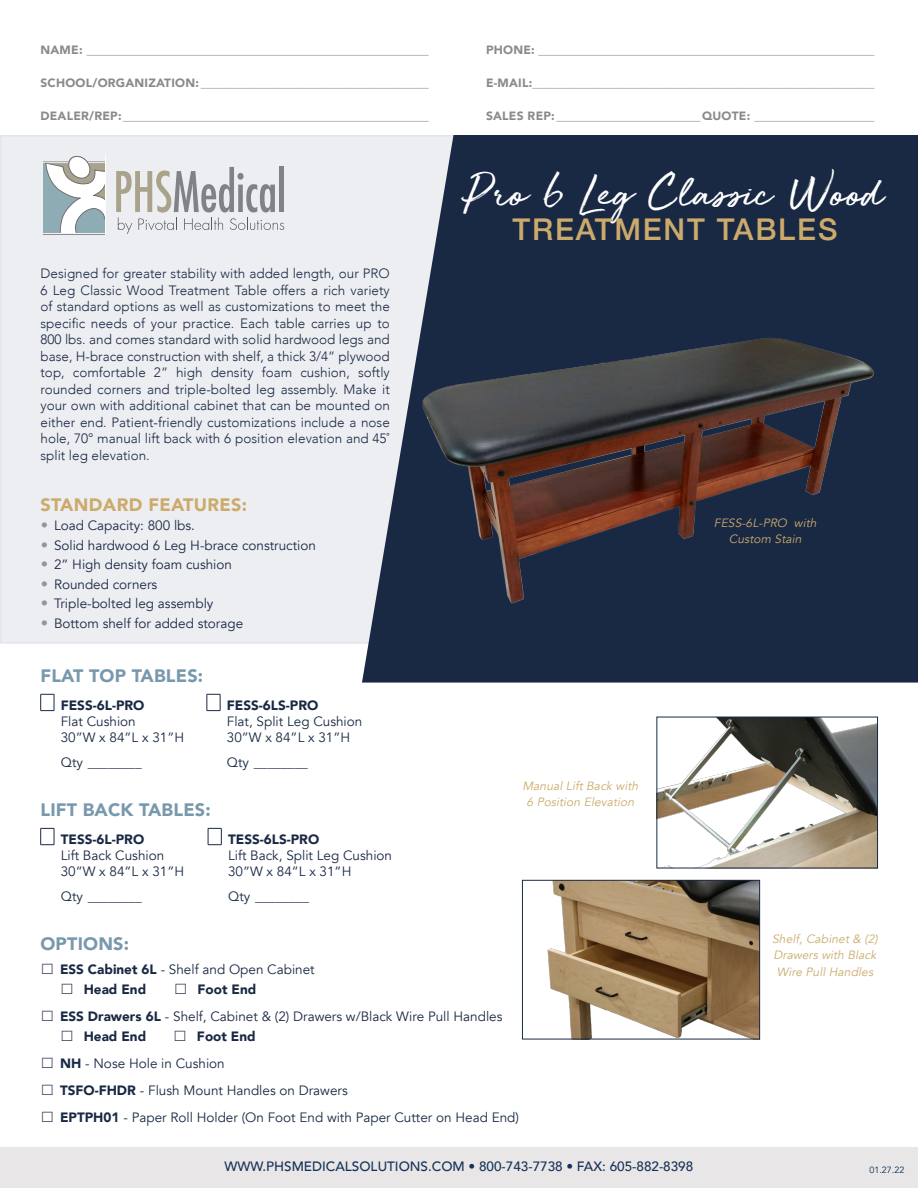
<style>
.page{position:relative;width:918px;height:1188px;background:#fff}
.page>*{position:absolute;margin:0;border:0;box-sizing:border-box;transform-origin:0 0}
.Feature_Header{font:48px "Golden Plains";letter-spacing:-.01em;color:#fff}
.Feature_Header-2{font:500 30px "Helvetica Neue";letter-spacing:.06em;color:#ccaa6b}
.t1{font:900 18px "Avenir";letter-spacing:.01em;color:#7898ac}
.t2{font:900 18px "Avenir";letter-spacing:.02em;color:#ccaa6b}
.t3{font:300 13.5px/16.5px "Avenir";color:#192944;text-align:justify}
.t4{font:13.5px "Avenir";color:#192944}
.t5{font:900 13.5px "Avenir";color:#192944}
.t6{font:500 13.5px "Avenir";color:#153256}
.t7{font:900 12px "Avenir";letter-spacing:.02em;color:#8a8a8e}
.t8{font:italic 12px/16.5px "Avenir";color:#ccaa6b;text-align:center}
.t9{font:9px "Avenir";color:#002b54}
.s1{font-family:"Futura";color:#939598}
.s2{font-weight:900}
</style>
<div class="page">
<div style="left:0;top:135px;width:668px;height:509px;background:#edeef2;border:2px solid #e2e6ec"></div>
<svg style="left:362px;top:135px;width:556px;height:548px;background:#38465d"></svg>
<svg style="left:116px;top:167px;width:168px;height:67px"></svg>
<svg style="left:43px;top:155px;width:63px;height:78px;background:#c4cfd0"></svg>
<hr style="left:43px;top:233px;width:63px;height:2px;background:#fff">
<hr style="left:43px;top:234px;width:63px;height:1px;background:#808285">
<hr style="left:106px;top:155px;width:1px;height:80px;background:#fff">
<div style="left:0;top:1148px;width:918px;height:40px;background:#e9e6e8"></div>
<svg style="left:40px;top:694px;width:15px;height:17px"></svg>
<svg style="left:207px;top:694px;width:14px;height:17px"></svg>
<svg style="left:40px;top:828px;width:15px;height:17px"></svg>
<svg style="left:208px;top:828px;width:14px;height:17px"></svg>
<img style="left:659px;top:719px;width:217px;height:147px">
<div style="left:657px;top:717px;width:221px;height:151px;border:1px solid #192944"></div>
<img style="left:547px;top:882px;width:211px;height:155px">
<div style="left:522px;top:880px;width:238px;height:159px;border:1px solid #192944"></div>
<img style="left:411px;top:330px;width:471px;height:283px">
<p class="t7" style="left:40px;top:40px;width:390px">NAME: _________________________________________________________</p>
<p class="t7" style="left:40px;top:73px;width:390px">SCHOOL/ORGANIZATION: ______________________________________</p>
<p class="t7" style="left:40px;top:106px;width:390px">DEALER/REP:___________________________________________________</p>
<p class="t3" style="left:40px;top:265px;width:351px">Designed for greater stability with added length, our PRO 6 Leg Classic Wood Treatment Table offers a rich variety of standard options as well as customizations to meet the specific needs of your practice. Each table carries up to 800 lbs. and comes standard with solid hardwood legs and base, H-brace construction with shelf, a thick 3/4” plywood top, comfortable 2” high density foam cushion, softly rounded corners and triple-bolted leg assembly. Make it your own with additional cabinet that can be mounted on either end. Patient-friendly customizations include a nose hole, 70° manual lift back with 6 position elevation and 45˚ split leg elevation.</p>
<p class="t2" style="left:40px;top:489px;width:208px">STANDARD FEATURES:</p>
<p class="t4" style="left:40px;top:518px;width:156px"><span class="s1">•</span> Load Capacity: 800 lbs.</p>
<p class="t4" style="left:40px;top:537px;width:277px"><span class="s1">•</span> Solid hardwood 6 Leg H-brace construction</p>
<p class="t4" style="left:40px;top:557px;width:193px"><span class="s1">•</span> 2” High density foam cushion</p>
<p class="t4" style="left:40px;top:576px;width:118px"><span class="s1">•</span> Rounded corners</p>
<p class="t4" style="left:40px;top:596px;width:174px"><span class="s1">•</span> Triple-bolted leg assembly</p>
<p class="t4" style="left:40px;top:615px;width:204px"><span class="s1">•</span> Bottom shelf for added storage</p>
<p class="t1" style="left:40px;top:660px;width:164px">FLAT TOP TABLES:</p>
<p class="t5" style="left:61px;top:694px;width:85px">FESS-6L-PRO</p>
<p class="t4" style="left:61px;top:713px;width:77px">Flat Cushion</p>
<p class="t4" style="left:61px;top:730px;width:125px">30”W x 84”L x 31”H</p>
<p class="t4" style="left:61px;top:754px;width:82px">Qty ________</p>
<p class="t1" style="left:40px;top:794px;width:172px">LIFT BACK TABLES:</p>
<p class="t5" style="left:61px;top:828px;width:85px">TESS-6L-PRO</p>
<p class="t4" style="left:61px;top:848px;width:105px">Lift Back Cushion</p>
<p class="t4" style="left:61px;top:864px;width:125px">30”W x 84”L x 31”H</p>
<p class="t4" style="left:61px;top:888px;width:82px">Qty ________</p>
<p class="t5" style="left:227px;top:694px;width:93px">FESS-6LS-PRO</p>
<p class="t4" style="left:227px;top:713px;width:137px">Flat, Split Leg Cushion</p>
<p class="t4" style="left:227px;top:730px;width:125px">30”W x 84”L x 31”H</p>
<p class="t4" style="left:227px;top:754px;width:82px">Qty ________</p>
<p class="t5" style="left:228px;top:828px;width:93px">TESS-6LS-PRO</p>
<p class="t4" style="left:228px;top:848px;width:165px">Lift Back, Split Leg Cushion</p>
<p class="t4" style="left:228px;top:864px;width:125px">30”W x 84”L x 31”H</p>
<p class="t4" style="left:228px;top:888px;width:82px">Qty ________</p>
<p class="t7" style="left:486px;top:40px;width:390px">PHONE: ________________________________________________________</p>
<p class="t7" style="left:486px;top:73px;width:390px">E-MAIL:_________________________________________________________</p>
<p class="t7" style="left:486px;top:106px;width:390px">SALES REP: ________________________QUOTE: ____________________</p>
<p class="Feature_Header" style="left:466px;top:168px;width:419px">Pro 6 Leg Classic Wood</p>
<p class="Feature_Header-2" style="left:513px;top:205px;width:326px">TREATMENT TABLES</p>
<p class="t8" style="left:714px;top:515px;width:107px">FESS-6L-PRO with<br>Custom Stain</p>
<p class="t8" style="left:522px;top:777px;width:120px">Manual Lift Back with<br>6 Position Elevation</p>
<p class="t1" style="left:40px;top:928px;width:90px">OPTIONS:</p>
<p class="t4" style="left:40px;top:962px;width:276px">□ <span class="s2">ESS Cabinet 6L</span> - Shelf and Open Cabinet</p>
<p class="t5" style="left:60px;top:978px;width:88px">□ Head End</p>
<p class="t5" style="left:174px;top:978px;width:84px">□ Foot End</p>
<p class="t4" style="left:40px;top:1009px;width:464px">□ <span class="s2">ESS Drawers 6L</span> - Shelf, Cabinet &amp; (2) Drawers w/Black Wire Pull Handles</p>
<p class="t5" style="left:60px;top:1025px;width:88px">□ Head End</p>
<p class="t5" style="left:173px;top:1025px;width:84px">□ Foot End</p>
<p class="t4" style="left:40px;top:1055px;width:186px">□ <span class="s2">NH</span> - Nose Hole in Cushion</p>
<p class="t4" style="left:40px;top:1082px;width:309px">□ <span class="s2">TSFO-FHDR</span> - Flush Mount Handles on Drawers</p>
<p class="t4" style="left:40px;top:1109px;width:480px">□ <span class="s2">EPTPH01</span> - Paper Roll Holder (On Foot End with Paper Cutter on Head End)</p>
<p class="t8" style="left:772px;top:931px;width:110px;text-align:left">Shelf, Cabinet &amp; (2)<br>Drawers with Black<br>Wire Pull Handles</p>
<p class="t6" style="left:225px;top:1155px;width:470px">WWW.PHSMEDICALSOLUTIONS.COM • 800-743-7738 • FAX: 605-882-8398</p>
<p class="t9" style="left:869px;top:1164px;width:37px">01.27.22</p>
</div>
